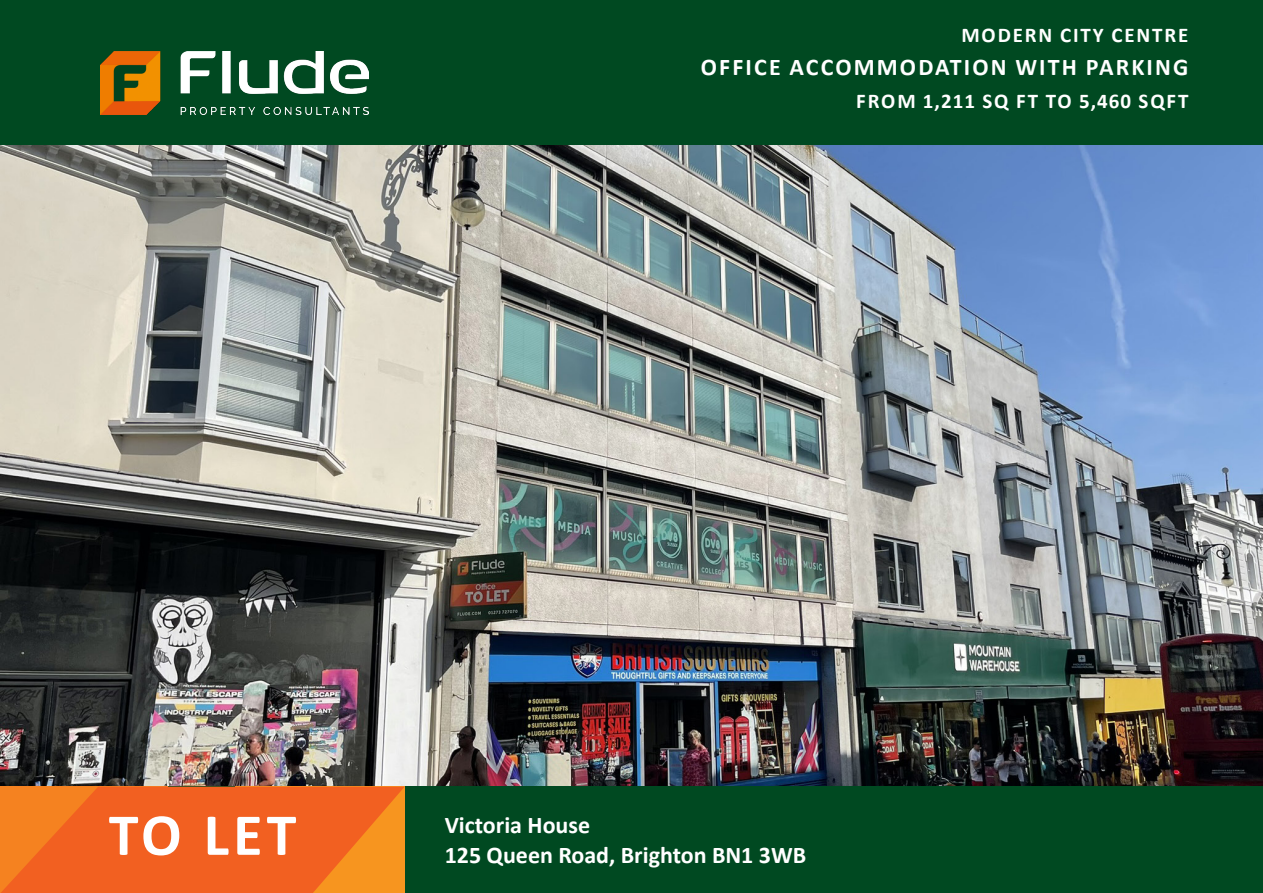
<style>
.page{position:relative;width:1263px;height:893px;background:#fff}
.page>*{position:absolute;margin:0;border:0;box-sizing:border-box;transform-origin:0 0}
.t1{font:700 60px "Calibri";color:#fff}
.Flude_-_Main_Header{font:700 24px "Calibri";color:#fff}
.Flude_-_Main_Header-2{font:700 24px "Calibri";letter-spacing:.09em;color:#fff}
.Flude_-_Main_Header-3{font:700 21px "Calibri";letter-spacing:.09em;color:#fff}
</style>
<div class="page">
<img style="left:1px;top:145px;width:1262px;height:642px">
<div style="left:0;top:0;width:1263px;height:145px;background:#004921"></div>
<img style="left:100px;top:52px;width:268px;height:62px">
<div style="left:0;top:787px;width:1263px;height:106px;background:#004921"></div>
<svg style="left:1px;top:787px;width:404px;height:106px;background:#f26a20"></svg>
<p class="Flude_-_Main_Header-3" style="left:961px;top:20px;width:229px">MODERN CITY CENTRE</p>
<p class="Flude_-_Main_Header-2" style="left:701px;top:50px;width:489px">OFFICE ACCOMMODATION WITH PARKING</p>
<p class="Flude_-_Main_Header-3" style="left:856px;top:86px;width:334px">FROM 1,211 SQ FT TO 5,460 SQFT</p>
<p class="t1" style="left:109px;top:792px;width:189px">TO LET</p>
<p class="Flude_-_Main_Header" style="left:445px;top:808px;width:147px">Victoria House</p>
<p class="Flude_-_Main_Header" style="left:445px;top:838px;width:363px">125 Queen Road, Brighton BN1 3WB</p>
</div>
